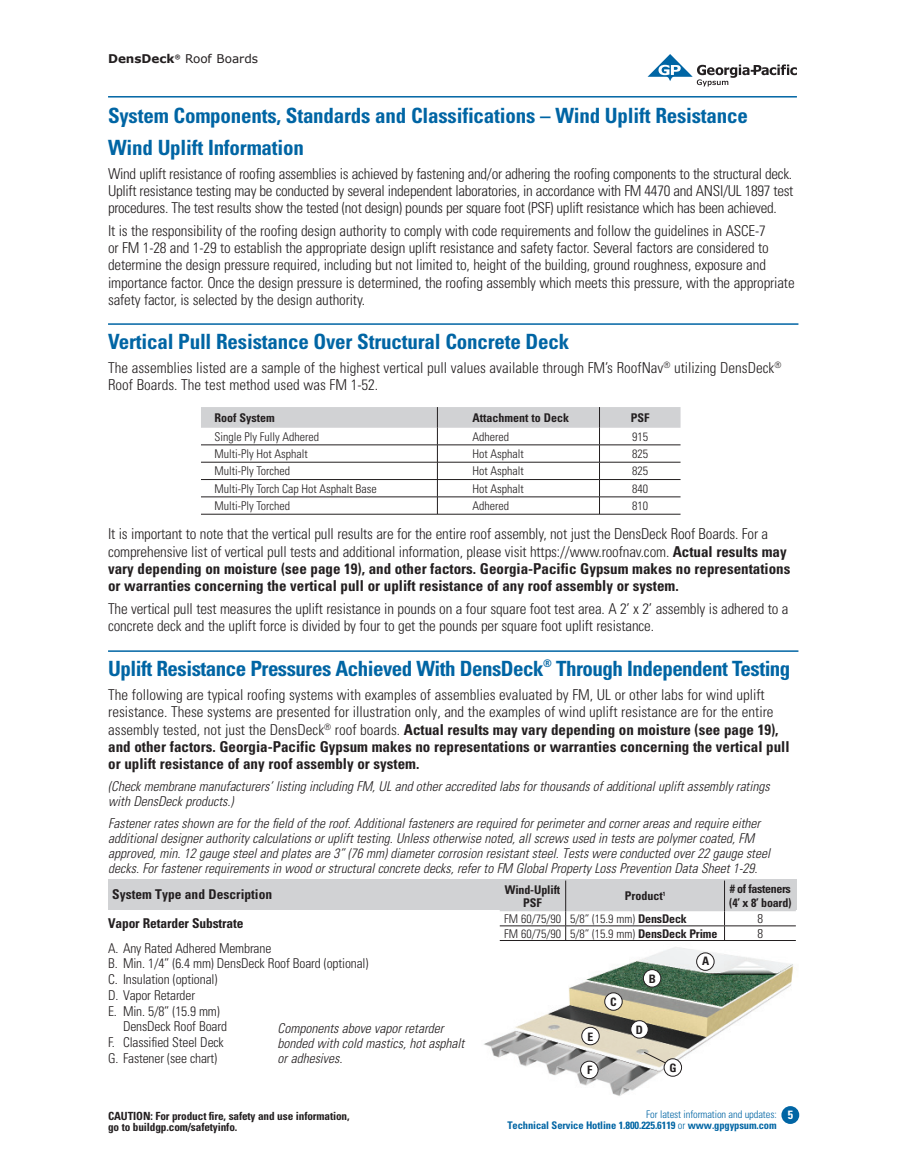
<style>
.page{position:relative;width:905px;height:1175px;background:#fff}
.page>*{position:absolute;margin:0;border:0;box-sizing:border-box;transform-origin:0 0}
.t1{font:700 condensed 21px "Univers LT Std";letter-spacing:-.01em;color:#0065a4}
.t2{font:300 condensed 15px/17.2px "Univers LT Std";letter-spacing:-.01em;color:#231f20}
.t3{font:italic 300 condensed 13.5px/15px "Univers LT Std";color:#231f20}
.t4{font:300 condensed 13.5px "Univers LT Std";letter-spacing:-.01em;color:#231f20}
.t5{font:700 condensed 13.5px "Univers LT Std";color:#231f20}
.t6{font:300 condensed 12.75px "Univers LT Std";color:#231f20}
.t7{font:300 condensed 12px "Univers LT Std";color:#231f20}
.t8{font:700 condensed 12px/12.8px "Univers LT Std";color:#231f20;text-align:center}
.t9{font:700 condensed 12px/13.5px "Univers LT Std";letter-spacing:-.03em;color:#231f20}
.t10{font:12px "Verdana";color:#231f20}
.t11{font:700 condensed 12px "Univers LT Std";color:#fff}
.t12{font:700 condensed 11.7px "Univers LT Std";color:#231f20}
.t13{font:700 condensed 11.25px/11.2px "Univers LT Std";letter-spacing:-.01em;color:#231f20}
.t14{font:700 condensed 10.5px/11.2px "Univers LT Std";letter-spacing:-.01em;color:#0065a4;text-align:right}
.s1{font-weight:700}
.s2{font-weight:300}
</style>
<div class="page">
<svg style="left:647px;top:54px;width:149px;height:32px"></svg>
<hr style="left:108px;top:96px;width:688px;height:2px;background:#0065a4">
<div style="left:782px;top:1106px;width:16px;height:17px;background:#0065a4;border-radius:50%"></div>
<div style="left:781px;top:1106px;width:18px;height:17px;border:2px solid #0065a4;border-radius:50%"></div>
<hr style="left:108px;top:323px;width:690px;height:2px;background:#0065a4">
<hr style="left:108px;top:650px;width:690px;height:2px;background:#0065a4">
<svg style="left:201px;top:407px;width:479px;height:107px"></svg>
<hr style="left:201px;top:514px;width:479px;height:1px;background:#231f20">
<div style="left:108px;top:879px;width:688px;height:31px;background:#d1d2d4"></div>
<img style="left:484px;top:940px;width:312px;height:156px">
<div style="left:643px;top:969px;width:18px;height:18px;background:#fff;border-radius:50%"></div>
<div style="left:643px;top:969px;width:18px;height:18px;border:1px solid #231f20;border-radius:50%"></div>
<div style="left:604px;top:992px;width:18px;height:18px;background:#fff;border-radius:50%"></div>
<div style="left:604px;top:992px;width:18px;height:18px;border:1px solid #231f20;border-radius:50%"></div>
<div style="left:580px;top:1061px;width:18px;height:17px;background:#fff;border-radius:50%"></div>
<div style="left:580px;top:1060px;width:18px;height:19px;border:1px solid #231f20;border-radius:50%"></div>
<div style="left:696px;top:952px;width:18px;height:18px;background:#fff;border-radius:50%"></div>
<div style="left:696px;top:952px;width:18px;height:18px;border:1px solid #231f20;border-radius:50%"></div>
<div style="left:664px;top:1058px;width:17px;height:18px;background:#fff;border-radius:50%"></div>
<div style="left:663px;top:1058px;width:19px;height:18px;border:1px solid #231f20;border-radius:50%"></div>
<div style="left:630px;top:1020px;width:18px;height:18px;background:#fff;border-radius:50%"></div>
<div style="left:630px;top:1020px;width:18px;height:18px;border:1px solid #231f20;border-radius:50%"></div>
<svg style="left:643px;top:1051px;width:23px;height:13px"></svg>
<div style="left:581px;top:1027px;width:18px;height:17px;background:#fff;border-radius:50%"></div>
<div style="left:581px;top:1026px;width:18px;height:19px;border:1px solid #231f20;border-radius:50%"></div>
<svg style="left:500px;top:880px;width:295px;height:60px"></svg>
<hr style="left:500px;top:940px;width:295px;height:1px;background:#231f20">
<p class="t10" style="left:108px;top:51px;width:151px"><span class="s1">DensDeck</span><sup>®</sup> Roof Boards</p>
<h1 class="t1" style="left:108px;top:107px;width:641px">System Components, Standards and Classifications – Wind Uplift Resistance</h1>
<h1 class="t1" style="left:108px;top:139px;width:197px">Wind Uplift Information</h1>
<p class="t2" style="left:108px;top:166px;width:687px;text-align:justify">Wind uplift resistance of roofing assemblies is achieved by fastening and/or adhering the roofing components to the structural deck.<br>Uplift resistance testing may be conducted by several independent laboratories, in accordance with FM 4470 and ANSI/UL 1897 test procedures. The test results show the tested (not design) pounds per square foot (PSF) uplift resistance which has been achieved.</p>
<p class="t2" style="left:108px;top:223px;width:688px">It is the responsibility of the roofing design authority to comply with code requirements and follow the guidelines in ASCE-7<br>or FM 1-28 and 1-29 to establish the appropriate design uplift resistance and safety factor. Several factors are considered to determine the design pressure required, including but not limited to, height of the building, ground roughness, exposure and importance factor. Once the design pressure is determined, the roofing assembly which meets this pressure, with the appropriate safety factor, is selected by the design authority.</p>
<h1 class="t1" style="left:108px;top:333px;width:463px">Vertical Pull Resistance Over Structural Concrete Deck</h1>
<p class="t2" style="left:108px;top:360px;width:674px">The assemblies listed are a sample of the highest vertical pull values available through FM’s RoofNav<sup>®</sup> utilizing DensDeck<sup>®<br></sup>Roof Boards. The test method used was FM 1-52.</p>
<p class="t8" style="left:214px;top:412px;width:62px">Roof System</p>
<p class="t8" style="left:472px;top:412px;width:98px">Attachment to Deck</p>
<p class="t8" style="left:630px;top:412px;width:20px">PSF</p>
<p class="t7" style="left:214px;top:431px;width:106px">Single Ply Fully Adhered</p>
<p class="t7" style="left:472px;top:431px;width:38px">Adhered</p>
<p class="t7" style="left:632px;top:431px;width:17px">915</p>
<p class="t7" style="left:214px;top:449px;width:95px">Multi-Ply Hot Asphalt</p>
<p class="t7" style="left:472px;top:449px;width:53px">Hot Asphalt</p>
<p class="t7" style="left:632px;top:449px;width:17px">825</p>
<p class="t7" style="left:214px;top:466px;width:77px">Multi-Ply Torched</p>
<p class="t7" style="left:472px;top:466px;width:53px">Hot Asphalt</p>
<p class="t7" style="left:632px;top:466px;width:17px">825</p>
<p class="t7" style="left:214px;top:483px;width:164px">Multi-Ply Torch Cap Hot Asphalt Base</p>
<p class="t7" style="left:472px;top:483px;width:53px">Hot Asphalt</p>
<p class="t7" style="left:632px;top:483px;width:17px">840</p>
<p class="t7" style="left:214px;top:501px;width:77px">Multi-Ply Torched</p>
<p class="t7" style="left:472px;top:501px;width:38px">Adhered</p>
<p class="t7" style="left:632px;top:501px;width:17px">810</p>
<p class="t2" style="left:108px;top:526px;width:684px">It is important to note that the vertical pull results are for the entire roof assembly, not just the DensDeck Roof Boards. For a comprehensive list of vertical pull tests and additional information, please visit https://www.roofnav.com. <span class="s1">Actual results may vary depending on moisture (see page 19), and other factors. Georgia-Pacific Gypsum makes no representations or warranties concerning the vertical pull or uplift resistance of any roof assembly or system.</span></p>
<p class="t2" style="left:108px;top:601px;width:682px">The vertical pull test measures the uplift resistance in pounds on a four square foot test area. A 2’ x 2’ assembly is adhered to a concrete deck and the uplift force is divided by four to get the pounds per square foot uplift resistance.</p>
<h1 class="t1" style="left:108px;top:660px;width:683px">Uplift Resistance Pressures Achieved With DensDeck<sup>®</sup> Through Independent Testing</h1>
<p class="t2" style="left:108px;top:687px;width:682px">The following are typical roofing systems with examples of assemblies evaluated by FM, UL or other labs for wind uplift resistance. These systems are presented for illustration only, and the examples of wind uplift resistance are for the entire assembly tested, not just the DensDeck<sup>®</sup> roof boards. <span class="s1">Actual results may vary depending on moisture (see page 19), and other factors. Georgia-Pacific Gypsum makes no representations or warranties concerning the vertical pull or uplift resistance of any roof assembly or system.</span></p>
<p class="t3" style="left:108px;top:779px;width:662px">(Check membrane manufacturers’ listing including FM, UL and other accredited labs for thousands of additional uplift assembly ratings with DensDeck products.)</p>
<p class="t3" style="left:108px;top:816px;width:663px">Fastener rates shown are for the field of the roof. Additional fasteners are required for perimeter and corner areas and require either additional designer authority calculations or uplift testing. Unless otherwise noted, all screws used in tests are polymer coated, FM approved, min. 12 gauge steel and plates are 3” (76 mm) diameter corrosion resistant steel. Tests were conducted over 22 gauge steel decks. For fastener requirements in wood or structural concrete decks, refer to FM Global Property Loss Prevention Data Sheet 1-29.</p>
<p class="t5" style="left:112px;top:888px;width:161px">System Type and Description</p>
<p class="t5" style="left:108px;top:918px;width:137px">Vapor Retarder Substrate</p>
<p class="t4" style="left:108px;top:942px;width:165px">A. Any Rated Adhered Membrane</p>
<p class="t4" style="left:108px;top:958px;width:262px">B. Min. 1/4” (6.4 mm) DensDeck Roof Board (optional)</p>
<p class="t4" style="left:108px;top:974px;width:111px">C. Insulation (optional)</p>
<p class="t4" style="left:108px;top:989px;width:89px">D. Vapor Retarder</p>
<p class="t4" style="left:108px;top:1005px;width:113px">E. Min. 5/8” (15.9 mm)</p>
<p class="t4" style="left:123px;top:1021px;width:105px">DensDeck Roof Board</p>
<p class="t4" style="left:108px;top:1037px;width:117px">F. Classified Steel Deck</p>
<p class="t4" style="left:108px;top:1052px;width:111px">G. Fastener (see chart)</p>
<p class="t3" style="left:278px;top:1021px;width:188px">Components above vapor retarder bonded with cold mastics, hot asphalt or adhesives.</p>
<p class="t8" style="left:505px;top:884px;width:57px">Wind-Uplift<br>PSF</p>
<p class="t8" style="left:624px;top:890px;width:42px">Product<sup>1</sup></p>
<p class="t9" style="left:729px;top:883px;width:64px"># of fasteners (4’ x 8’ board)</p>
<p class="t7" style="left:504px;top:914px;width:184px">FM 60/75/90 5/8” (15.9 mm) <span class="s1">DensDeck</span></p>
<p class="t6" style="left:757px;top:913px;width:7px">8</p>
<p class="t7" style="left:504px;top:928px;width:215px">FM 60/75/90 5/8” (15.9 mm) <span class="s1">DensDeck Prime</span></p>
<p class="t6" style="left:757px;top:928px;width:7px">8</p>
<p class="t12" style="left:587px;top:1031px;width:7px">E</p>
<p class="t12" style="left:587px;top:1065px;width:7px">F</p>
<p class="t12" style="left:610px;top:997px;width:8px">C</p>
<p class="t12" style="left:649px;top:974px;width:9px">B</p>
<p class="t12" style="left:636px;top:1025px;width:9px">D</p>
<p class="t12" style="left:669px;top:1063px;width:9px">G</p>
<p class="t12" style="left:702px;top:956px;width:9px">A</p>
<p class="t14" style="left:507px;top:1109px;width:271px"><span class="s2">For latest information and updates:<br></span>Technical Service Hotline 1.800.225.6119 <span class="s2">or</span> www.gpgypsum.com</p>
<p class="t13" style="left:108px;top:1111px;width:243px">CAUTION: For product fire, safety and use information, go to buildgp.com/safetyinfo.</p>
<p class="t11" style="left:787px;top:1110px;width:7px">5</p>
</div>
